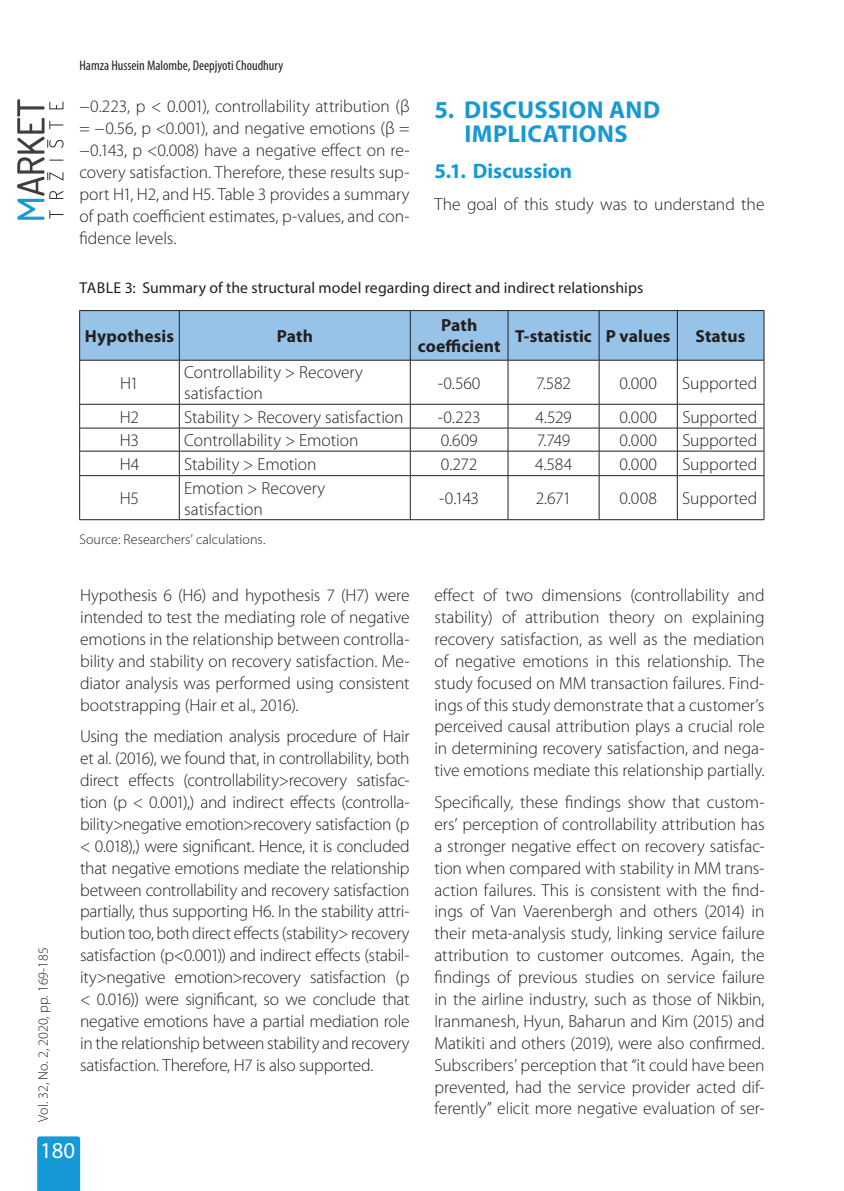
<style>
.page{position:relative;width:844px;height:1191px;background:#fff}
.page>*{position:absolute;margin:0;border:0;box-sizing:border-box;transform-origin:0 0}
.t1{font:700 24.5px/24.5px "Myriad Pro";letter-spacing:.02em;color:#169ad7;text-align:center}
.t2{font:22.75px "Myriad Pro";color:#fff}
.t3{font:700 21px "Myriad Pro";color:#169ad7}
.t4{font:300 17.5px/21.9px "Myriad Pro";letter-spacing:-.005em;color:#231f20;text-align:justify}
.t5{font:700 17.5px/21px "Myriad Pro";letter-spacing:.005em;color:#231f20;text-align:center}
.t6{font:15.75px "Myriad Pro";color:#231f20}
.t7{font:300 14px "Myriad Pro";color:#231f20}
.t8{font:condensed 14px "Myriad Pro";color:#231f20}
</style>
<div class="page">
<svg style="left:17px;top:99px;width:47px;height:121px"></svg>
<div style="left:37px;top:1136px;width:43px;height:55px;background:#169ad7"></div>
<div style="left:80px;top:311px;width:683px;height:49px;background:#97c3e8"></div>
<hr style="left:79px;top:310px;width:100px;height:1px;background:#231f20">
<hr style="left:79px;top:311px;width:1px;height:49px;background:#231f20">
<hr style="left:179px;top:310px;width:231px;height:1px;background:#231f20">
<hr style="left:179px;top:311px;width:1px;height:49px;background:#231f20">
<hr style="left:410px;top:310px;width:98px;height:1px;background:#231f20">
<hr style="left:410px;top:311px;width:1px;height:49px;background:#231f20">
<hr style="left:508px;top:310px;width:91px;height:1px;background:#231f20">
<hr style="left:507px;top:311px;width:1px;height:49px;background:#231f20">
<hr style="left:599px;top:310px;width:78px;height:1px;background:#231f20">
<hr style="left:598px;top:311px;width:1px;height:49px;background:#231f20">
<hr style="left:677px;top:310px;width:87px;height:1px;background:#231f20">
<hr style="left:676px;top:311px;width:1px;height:49px;background:#231f20">
<hr style="left:763px;top:311px;width:1px;height:49px;background:#231f20">
<hr style="left:79px;top:360px;width:100px;height:1px;background:#231f20">
<hr style="left:79px;top:360px;width:1px;height:44px;background:#231f20">
<hr style="left:179px;top:360px;width:231px;height:1px;background:#231f20">
<hr style="left:179px;top:360px;width:1px;height:44px;background:#231f20">
<hr style="left:410px;top:360px;width:98px;height:1px;background:#231f20">
<hr style="left:410px;top:360px;width:1px;height:44px;background:#231f20">
<hr style="left:508px;top:360px;width:91px;height:1px;background:#231f20">
<hr style="left:507px;top:360px;width:1px;height:44px;background:#231f20">
<hr style="left:599px;top:360px;width:78px;height:1px;background:#231f20">
<hr style="left:598px;top:360px;width:1px;height:44px;background:#231f20">
<hr style="left:677px;top:360px;width:87px;height:1px;background:#231f20">
<hr style="left:676px;top:360px;width:1px;height:44px;background:#231f20">
<hr style="left:763px;top:360px;width:1px;height:44px;background:#231f20">
<hr style="left:79px;top:404px;width:100px;height:1px;background:#231f20">
<hr style="left:179px;top:404px;width:231px;height:1px;background:#231f20">
<hr style="left:410px;top:404px;width:98px;height:1px;background:#231f20">
<hr style="left:508px;top:404px;width:91px;height:1px;background:#231f20">
<hr style="left:599px;top:404px;width:78px;height:1px;background:#231f20">
<hr style="left:677px;top:404px;width:87px;height:1px;background:#231f20">
<hr style="left:79px;top:428px;width:100px;height:1px;background:#231f20">
<hr style="left:179px;top:428px;width:231px;height:1px;background:#231f20">
<hr style="left:410px;top:428px;width:98px;height:1px;background:#231f20">
<hr style="left:508px;top:428px;width:91px;height:1px;background:#231f20">
<hr style="left:599px;top:428px;width:78px;height:1px;background:#231f20">
<hr style="left:677px;top:428px;width:87px;height:1px;background:#231f20">
<hr style="left:79px;top:451px;width:100px;height:1px;background:#231f20">
<svg style="left:79px;top:404px;width:1px;height:71px"></svg>
<hr style="left:179px;top:451px;width:231px;height:1px;background:#231f20">
<svg style="left:179px;top:404px;width:1px;height:71px"></svg>
<hr style="left:410px;top:451px;width:98px;height:1px;background:#231f20">
<svg style="left:410px;top:404px;width:1px;height:71px"></svg>
<hr style="left:508px;top:451px;width:91px;height:1px;background:#231f20">
<svg style="left:507px;top:404px;width:1px;height:71px"></svg>
<hr style="left:599px;top:451px;width:78px;height:1px;background:#231f20">
<svg style="left:598px;top:404px;width:1px;height:71px"></svg>
<hr style="left:677px;top:451px;width:87px;height:1px;background:#231f20">
<svg style="left:676px;top:404px;width:1px;height:71px"></svg>
<svg style="left:763px;top:404px;width:1px;height:71px"></svg>
<hr style="left:79px;top:475px;width:100px;height:1px;background:#231f20">
<hr style="left:79px;top:476px;width:1px;height:43px;background:#231f20">
<hr style="left:179px;top:475px;width:231px;height:1px;background:#231f20">
<hr style="left:179px;top:476px;width:1px;height:43px;background:#231f20">
<hr style="left:410px;top:475px;width:98px;height:1px;background:#231f20">
<hr style="left:410px;top:476px;width:1px;height:43px;background:#231f20">
<hr style="left:508px;top:475px;width:91px;height:1px;background:#231f20">
<hr style="left:507px;top:476px;width:1px;height:43px;background:#231f20">
<hr style="left:599px;top:475px;width:78px;height:1px;background:#231f20">
<hr style="left:598px;top:476px;width:1px;height:43px;background:#231f20">
<hr style="left:677px;top:475px;width:87px;height:1px;background:#231f20">
<hr style="left:676px;top:476px;width:1px;height:43px;background:#231f20">
<hr style="left:763px;top:476px;width:1px;height:43px;background:#231f20">
<hr style="left:79px;top:519px;width:685px;height:1px;background:#231f20">
<p class="t8" style="left:79px;top:60px;width:205px">Hamza Hussein Malombe, Deepjyoti Choudhury</p>
<p class="t4" style="left:79px;top:97px;width:331px">−0.223, p &lt; 0.001), controllability attribution (β = −0.56, p &lt;0.001), and negative emotions (β = −0.143, p &lt;0.008) have a negative effect on re&shy;covery satisfaction. Therefore, these results sup&shy;port H1, H2, and H5. Table 3 provides a summary of path coefficient estimates, p-values, and con&shy;fidence levels.</p>
<h1 class="t1" style="left:434px;top:100px;width:227px">5. DISCUSSION AND<br>IMPLICATIONS</h1>
<p class="t3" style="left:434px;top:163px;width:139px">5.1. Discussion</p>
<p class="t4" style="left:434px;top:195px;width:331px">The goal of this study was to understand the</p>
<p class="t7" style="left:38px;top:1121px;width:176px;rotate:-90deg">Vol. 32, No. 2, 2020, pp. 169-185</p>
<p class="t6" style="left:80px;top:282px;width:565px">TABLE 3: Summary of the structural model regarding direct and indirect relationships</p>
<p class="t5" style="left:85px;top:327px;width:90px">Hypothesis</p>
<p class="t5" style="left:276px;top:327px;width:38px">Path</p>
<p class="t5" style="left:417px;top:317px;width:84px">Path coefficient</p>
<p class="t5" style="left:515px;top:327px;width:157px">T-statistic P values</p>
<p class="t5" style="left:695px;top:327px;width:51px">Status</p>
<p class="t4" style="left:120px;top:374px;width:20px">H1</p>
<p class="t4" style="left:184px;top:364px;width:180px;line-height:21px">Controllability &gt; Recovery satisfaction</p>
<p class="t4" style="left:437px;top:374px;width:44px">-0.560</p>
<p class="t4" style="left:536px;top:374px;width:36px">7.582</p>
<p class="t4" style="left:619px;top:374px;width:39px">0.000</p>
<p class="t4" style="left:682px;top:374px;width:76px">Supported</p>
<p class="t4" style="left:120px;top:408px;width:21px">H2</p>
<p class="t4" style="left:184px;top:408px;width:221px">Stability &gt; Recovery satisfaction</p>
<p class="t4" style="left:437px;top:408px;width:44px">-0.223</p>
<p class="t4" style="left:535px;top:408px;width:38px">4.529</p>
<p class="t4" style="left:619px;top:408px;width:39px">0.000</p>
<p class="t4" style="left:682px;top:408px;width:76px">Supported</p>
<p class="t4" style="left:120px;top:431px;width:21px">H3</p>
<p class="t4" style="left:184px;top:431px;width:176px">Controllability &gt; Emotion</p>
<p class="t4" style="left:440px;top:431px;width:39px">0.609</p>
<p class="t4" style="left:536px;top:431px;width:35px">7.749</p>
<p class="t4" style="left:619px;top:431px;width:39px">0.000</p>
<p class="t4" style="left:682px;top:431px;width:76px">Supported</p>
<p class="t4" style="left:120px;top:455px;width:21px">H4</p>
<p class="t4" style="left:184px;top:455px;width:134px">Stability &gt; Emotion</p>
<p class="t4" style="left:441px;top:455px;width:38px">0.272</p>
<p class="t4" style="left:535px;top:455px;width:39px">4.584</p>
<p class="t4" style="left:619px;top:455px;width:39px">0.000</p>
<p class="t4" style="left:682px;top:455px;width:76px">Supported</p>
<p class="t4" style="left:120px;top:489px;width:21px">H5</p>
<p class="t4" style="left:184px;top:479px;width:142px;line-height:21px">Emotion &gt; Recovery satisfaction</p>
<p class="t4" style="left:439px;top:489px;width:41px">-0.143</p>
<p class="t4" style="left:535px;top:489px;width:37px">2.671</p>
<p class="t4" style="left:619px;top:489px;width:39px">0.008</p>
<p class="t4" style="left:682px;top:489px;width:76px">Supported</p>
<p class="t7" style="left:79px;top:533px;width:187px">Source: Researchers’ calculations.</p>
<p class="t4" style="left:80px;top:586px;width:331px">Hypothesis 6 (H6) and hypothesis 7 (H7) were intended to test the mediating role of negative emotions in the relationship between controlla&shy;bility and stability on recovery satisfaction. Me&shy;diator analysis was performed using consistent bootstrapping (Hair et al., 2016).</p>
<p class="t4" style="left:80px;top:727px;width:331px">Using the mediation analysis procedure of Hair et al. (2016), we found that, in controllability, both direct effects (controllability&gt;recovery satisfac&shy;tion (p &lt; 0.001),) and indirect effects (controlla&shy;bility&gt;negative emotion&gt;recovery satisfaction (p &lt; 0.018),) were significant. Hence, it is concluded that negative emotions mediate the relationship between controllability and recovery satisfaction partially, thus supporting H6. In the stability attri&shy;bution too, both direct effects (stability&gt; recovery satisfaction (p&lt;0.001)) and indirect effects (stabil&shy;ity&gt;negative emotion&gt;recovery satisfaction (p &lt; 0.016)) were significant, so we conclude that negative emotions have a partial mediation role in the relationship between stability and recovery satisfaction. Therefore, H7 is also supported.</p>
<p class="t4" style="left:434px;top:586px;width:331px">effect of two dimensions (controllability and stability) of attribution theory on explaining recovery satisfaction, as well as the mediation of negative emotions in this relationship. The study focused on MM transaction failures. Find&shy;ings of this study demonstrate that a customer’s perceived causal attribution plays a crucial role in determining recovery satisfaction, and nega&shy;tive emotions mediate this relationship partially.</p>
<p class="t4" style="left:434px;top:793px;width:331px">Specifically, these findings show that custom&shy;ers’ perception of controllability attribution has a stronger negative effect on recovery satisfac&shy;tion when compared with stability in MM trans&shy;action failures. This is consistent with the find&shy;ings of Van Vaerenbergh and others (2014) in their meta-analysis study, linking service failure attribution to customer outcomes. Again, the findings of previous studies on service failure in the airline industry, such as those of Nikbin, Iranmanesh, Hyun, Baharun and Kim (2015) and Matikiti and others (2019), were also confirmed.<br>Subscribers’ perception that “it could have been prevented, had the service provider acted dif&shy;ferently” elicit more negative evaluation of ser-</p>
<h2 class="t2" style="left:40px;top:1142px;width:37px">180</h2>
</div>
